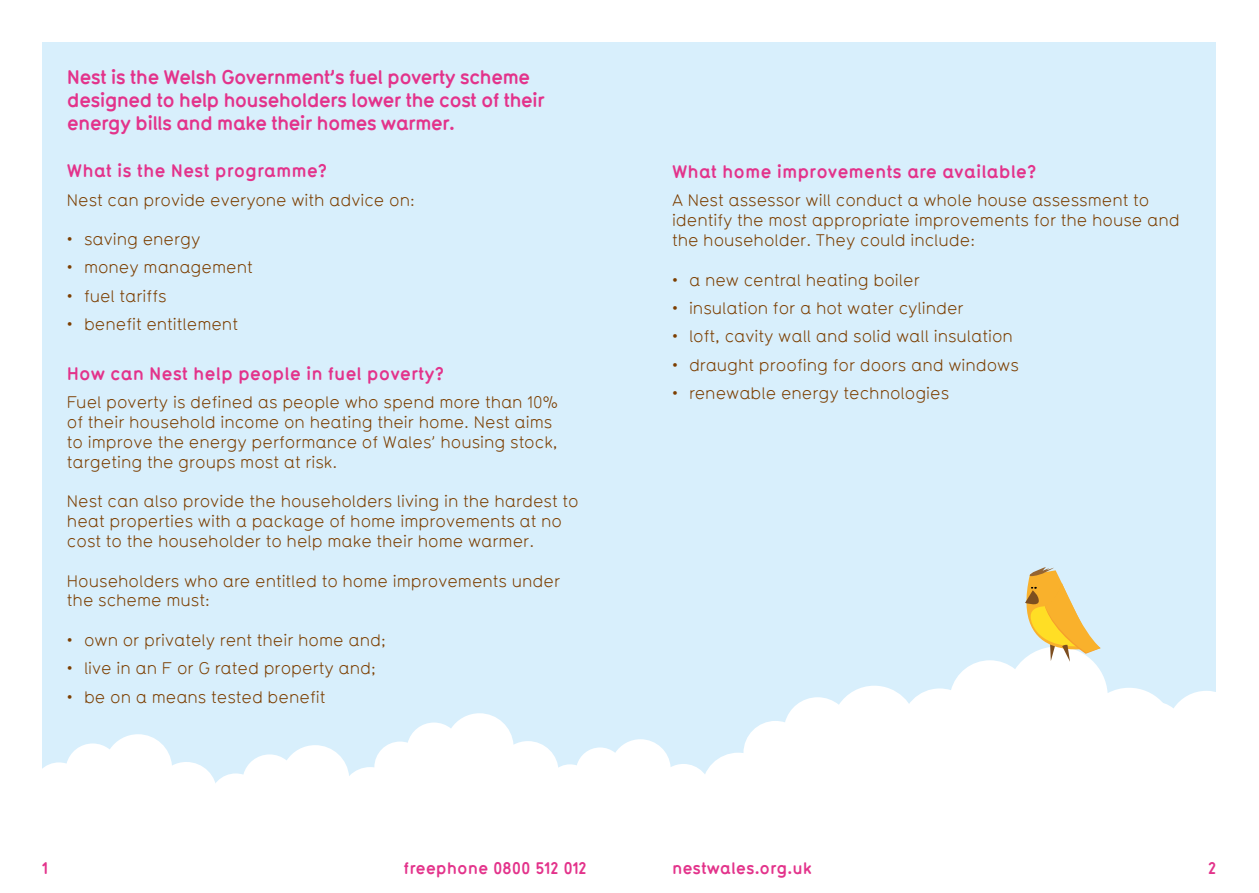
<style>
.page{position:relative;width:1259px;height:893px;background:#fff}
.page>*{position:absolute;margin:0;border:0;box-sizing:border-box;transform-origin:0 0}
.t1{font:700 19.5px/23.4px "Typ 1451";letter-spacing:-.04em;color:#e3338b}
.t2{font:700 18px "Typ 1451";color:#e3338b}
.t3{font:16.5px/19.8px "Typ 1451";color:#7c3e00}
.t4{font:700 16.5px "Typ 1451";color:#e3338b}
</style>
<div class="page">
<div style="left:43px;top:43px;width:1173px;height:761px;background:#d8effc"></div>
<svg style="left:42px;top:686px;width:810px;height:118px"></svg>
<svg style="left:852px;top:647px;width:364px;height:157px;fill:#fff"></svg>
<svg style="left:1008px;top:567px;width:92px;height:100px"></svg>
<p class="t1" style="left:67px;top:64px;width:479px">Nest is the Welsh Government’s fuel poverty scheme designed to help householders lower the cost of their energy bills and make their homes warmer.</p>
<p class="t2" style="left:67px;top:158px;width:262px">What is the Nest programme?</p>
<p class="t3" style="left:67px;top:189px;width:349px">Nest can provide everyone with advice on:</p>
<p class="t3" style="left:67px;top:229px;width:135px">• saving energy</p>
<p class="t3" style="left:67px;top:257px;width:187px">• money management</p>
<p class="t3" style="left:67px;top:285px;width:101px">• fuel tariffs</p>
<p class="t3" style="left:67px;top:314px;width:172px">• benefit entitlement</p>
<p class="t2" style="left:67px;top:361px;width:379px">How can Nest help people in fuel poverty?</p>
<p class="t3" style="left:67px;top:392px;width:493px">Fuel poverty is defined as people who spend more than 10% of their household income on heating their home. Nest aims to improve the energy performance of Wales’ housing stock, targeting the groups most at risk.</p>
<p class="t3" style="left:67px;top:491px;width:513px">Nest can also provide the householders living in the hardest to heat properties with a package of home improvements at no cost to the householder to help make their home warmer.</p>
<p class="t3" style="left:67px;top:570px;width:494px">Householders who are entitled to home improvements under the scheme must:</p>
<p class="t3" style="left:67px;top:630px;width:320px">• own or privately rent their home and;</p>
<p class="t3" style="left:67px;top:658px;width:310px">• live in an F or G rated property and;</p>
<p class="t3" style="left:67px;top:686px;width:260px">• be on a means tested benefit</p>
<p class="t2" style="left:672px;top:159px;width:366px">What home improvements are available?</p>
<p class="t3" style="left:672px;top:190px;width:509px">A Nest assessor will conduct a whole house assessment to identify the most appropriate improvements for the house and the householder. They could include:</p>
<p class="t3" style="left:672px;top:269px;width:249px">• a new central heating boiler</p>
<p class="t3" style="left:672px;top:298px;width:293px">• insulation for a hot water cylinder</p>
<p class="t3" style="left:672px;top:326px;width:342px">• loft, cavity wall and solid wall insulation</p>
<p class="t3" style="left:672px;top:354px;width:348px">• draught proofing for doors and windows</p>
<p class="t3" style="left:672px;top:383px;width:279px">• renewable energy technologies</p>
<p class="t4" style="left:43px;top:857px;width:7px">1</p>
<p class="t4" style="left:404px;top:857px;width:185px">freephone 0800 512 012</p>
<p class="t4" style="left:672px;top:857px;width:141px">nestwales.org.uk</p>
<p class="t4" style="left:1208px;top:857px;width:10px">2</p>
</div>
